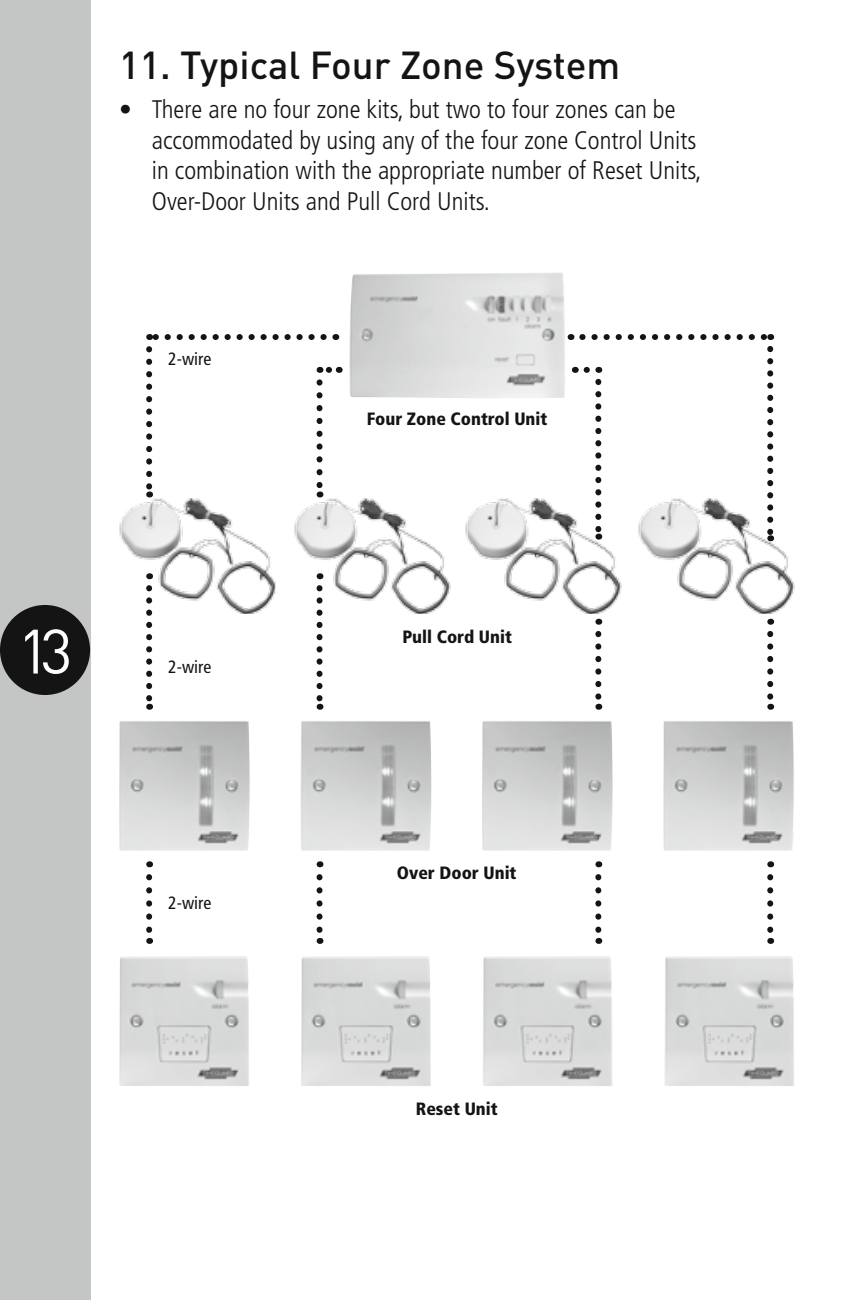
<style>
.page{position:relative;width:844px;height:1300px;background:#fff}
.page>*{position:absolute;margin:0;border:0;box-sizing:border-box;transform-origin:0 0}
.t1{font:61.6px "DINOT";color:#fff}
.t2{font:500 38.5px "DINOT";color:#141415}
.t3{font:300 condensed 25.55px/30.8px "Frutiger LT";color:#141415}
.t4{font:900 condensed 17.85px "Frutiger LT";color:#141415}
.t5{font:condensed 17.85px "Frutiger LT";color:#141415}
</style>
<div class="page">
<div style="left:0;top:0;width:90px;height:1300px;background:#c4c5c5"></div>
<img style="left:119px;top:498px;width:156px;height:115px">
<img style="left:294px;top:498px;width:156px;height:115px">
<img style="left:465px;top:498px;width:156px;height:115px">
<img style="left:638px;top:498px;width:156px;height:115px">
<img style="left:349px;top:272px;width:216px;height:126px">
<img style="left:119px;top:721px;width:131px;height:130px">
<img style="left:300px;top:721px;width:131px;height:130px">
<img style="left:482px;top:721px;width:130px;height:130px">
<img style="left:663px;top:721px;width:131px;height:130px">
<img style="left:119px;top:956px;width:130px;height:130px">
<img style="left:301px;top:956px;width:130px;height:130px">
<img style="left:483px;top:956px;width:129px;height:130px">
<img style="left:664px;top:956px;width:130px;height:130px">
<div style="left:0;top:605px;width:90px;height:90px;background:#141415;border-radius:50%"></div>
<svg style="left:319px;top:367px;width:10px;height:6px"></svg>
<svg style="left:316px;top:382px;width:6px;height:115px"></svg>
<svg style="left:316px;top:588px;width:6px;height:122px"></svg>
<svg style="left:316px;top:877px;width:6px;height:67px"></svg>
<svg style="left:149px;top:334px;width:174px;height:6px"></svg>
<svg style="left:146px;top:349px;width:6px;height:148px"></svg>
<svg style="left:146px;top:588px;width:6px;height:122px"></svg>
<svg style="left:146px;top:877px;width:6px;height:67px"></svg>
<svg style="left:586px;top:367px;width:4px;height:6px"></svg>
<svg style="left:595px;top:382px;width:6px;height:157px"></svg>
<svg style="left:595px;top:634px;width:6px;height:76px"></svg>
<svg style="left:595px;top:877px;width:6px;height:67px"></svg>
<svg style="left:582px;top:334px;width:182px;height:6px"></svg>
<svg style="left:767px;top:349px;width:6px;height:192px"></svg>
<svg style="left:767px;top:634px;width:6px;height:76px"></svg>
<svg style="left:767px;top:877px;width:6px;height:67px"></svg>
<h2 class="t2" style="left:119px;top:41px;width:502px">11. Typical Four Zone System</h2>
<p class="t3" style="left:152px;top:94px;width:551px;text-indent:-33px">• There are no four zone kits, but two to four zones can be accommodated by using any of the four zone Control Units in combination with the appropriate number of Reset Units, Over-Door Units and Pull Cord Units.</p>
<p class="t5" style="left:168px;top:348px;width:45px">2-wire</p>
<p class="t4" style="left:367px;top:408px;width:182px">Four Zone Control Unit</p>
<h1 class="t1" style="left:17px;top:613px;width:57px">13</h1>
<p class="t5" style="left:168px;top:656px;width:45px">2-wire</p>
<p class="t5" style="left:168px;top:892px;width:45px">2-wire</p>
<p class="t4" style="left:402px;top:626px;width:111px">Pull Cord Unit</p>
<p class="t4" style="left:397px;top:862px;width:121px">Over Door Unit</p>
<p class="t4" style="left:415px;top:1098px;width:83px">Reset Unit</p>
</div>
